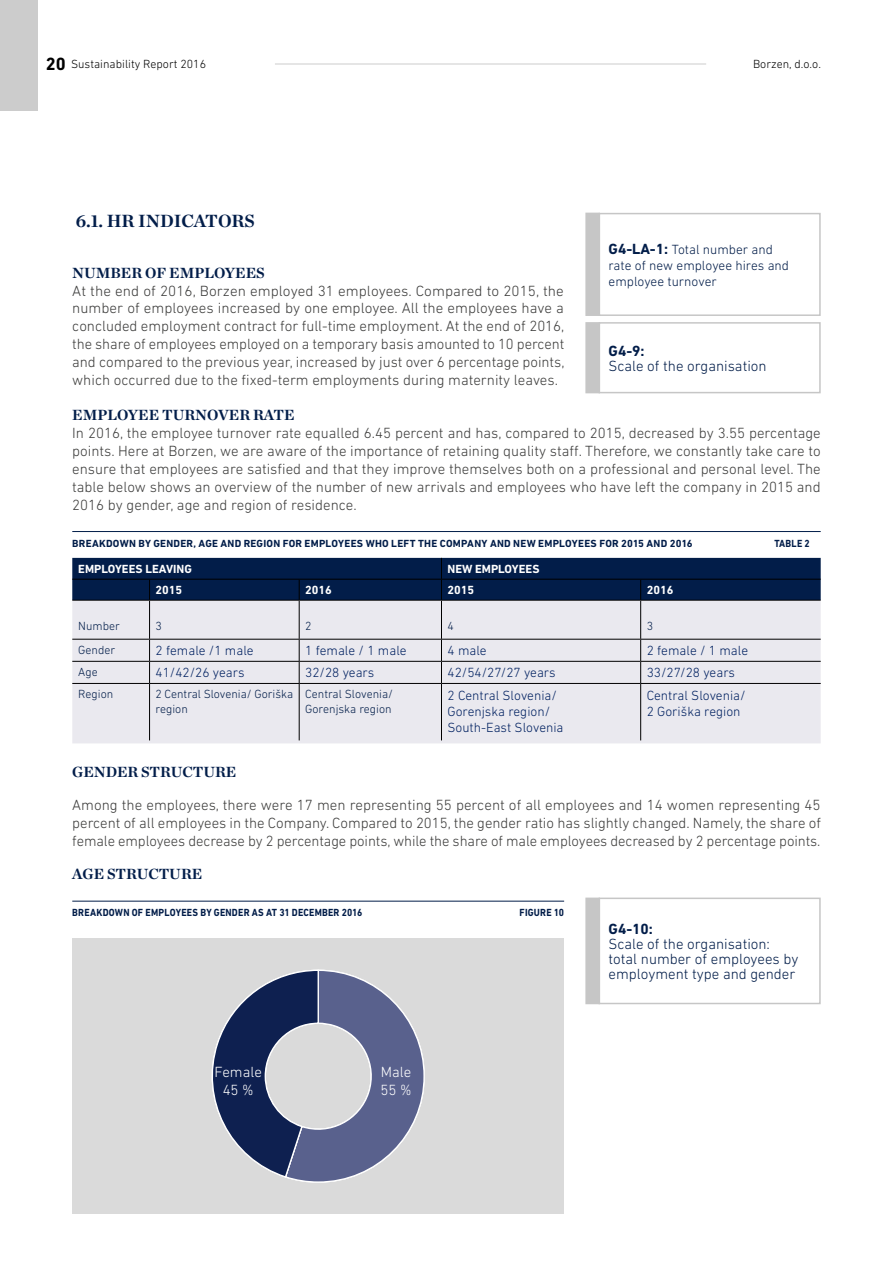
<style>
.page{position:relative;width:893px;height:1263px;background:#fff}
.page>*{position:absolute;margin:0;border:0;box-sizing:border-box;transform-origin:0 0}
.t1{font:700 18px "Chronicle Deck";color:#021d49}
.t2{font:300 15px/18px "DIN Next LT Pro";color:#3c3c3b;text-align:justify}
.t3{font:300 15px/15px "DIN Next LT Pro";color:#021d49}
.t4{font:700 15px "Chronicle Deck";color:#021d49}
.t5{font:300 15px/18px "DIN Next LT Pro";color:#fff;text-align:center}
.t6{font:700 15px "DIN Next LT Pro";color:#021d49}
.t7{font:300 13.5px/16.2px "DIN Next LT Pro";color:#002060}
.t8{font:300 13.5px/16.2px "DIN Next LT Pro";color:#021d49}
.t9{font:300 12px/14.4px "DIN Next LT Pro";color:#021d49}
.t10{font:700 12px "DIN Next LT Pro";color:#fff}
.t11{font:300 12px "DIN Next LT Pro";color:#000}
.t12{font:700 10.5px "DIN Next LT Pro";letter-spacing:.02em;color:#021d49}
.t13{font:700 10.5px "DIN Next LT Pro";letter-spacing:.02em;color:#021d49;scale:.9 1}
.s1{font-weight:700;font-size:18px}
.s2{font-weight:700;font-size:15px}
</style>
<div class="page">
<div style="left:0;top:0;width:38px;height:111px;background:#ccc"></div>
<hr style="left:275px;top:64px;width:431px;height:1px;background:#ccc">
<div style="left:599px;top:322px;width:222px;height:71px;border:2px solid #c6c6c6"></div>
<div style="left:585px;top:322px;width:15px;height:71px;background:#c6c6c6;border:2px solid #c6c6c6"></div>
<div style="left:599px;top:897px;width:222px;height:107px;border:2px solid #c6c6c6"></div>
<div style="left:585px;top:897px;width:15px;height:107px;background:#c6c6c6;border:2px solid #c6c6c6"></div>
<div style="left:599px;top:213px;width:222px;height:103px;border:2px solid #c6c6c6"></div>
<div style="left:585px;top:213px;width:15px;height:103px;background:#c6c6c6;border:2px solid #c6c6c6"></div>
<div style="left:72px;top:601px;width:749px;height:142px;background:#eae9ef"></div>
<svg style="left:72px;top:558px;width:749px;height:42px;background:#021c46"></svg>
<hr style="left:72px;top:600px;width:78px;height:1px;background:#000">
<hr style="left:150px;top:600px;width:149px;height:1px;background:#000">
<hr style="left:149px;top:600px;width:1px;height:39px;background:#000">
<hr style="left:299px;top:600px;width:142px;height:1px;background:#000">
<hr style="left:299px;top:600px;width:1px;height:39px;background:#000">
<hr style="left:441px;top:600px;width:200px;height:1px;background:#000">
<hr style="left:441px;top:600px;width:1px;height:39px;background:#000">
<hr style="left:641px;top:600px;width:180px;height:1px;background:#000">
<hr style="left:640px;top:600px;width:1px;height:39px;background:#000">
<hr style="left:72px;top:639px;width:78px;height:1px;background:#000">
<hr style="left:150px;top:639px;width:149px;height:1px;background:#000">
<hr style="left:299px;top:639px;width:142px;height:1px;background:#000">
<hr style="left:441px;top:639px;width:200px;height:1px;background:#000">
<hr style="left:641px;top:639px;width:180px;height:1px;background:#000">
<hr style="left:72px;top:661px;width:78px;height:1px;background:#000">
<hr style="left:150px;top:661px;width:149px;height:1px;background:#000">
<svg style="left:149px;top:639px;width:1px;height:44px"></svg>
<hr style="left:299px;top:661px;width:142px;height:1px;background:#000">
<svg style="left:299px;top:639px;width:1px;height:44px"></svg>
<hr style="left:441px;top:661px;width:200px;height:1px;background:#000">
<svg style="left:441px;top:639px;width:1px;height:44px"></svg>
<hr style="left:641px;top:661px;width:180px;height:1px;background:#000">
<svg style="left:640px;top:639px;width:1px;height:44px"></svg>
<hr style="left:72px;top:683px;width:78px;height:1px;background:#000">
<hr style="left:150px;top:683px;width:149px;height:1px;background:#000">
<hr style="left:149px;top:684px;width:1px;height:56px;background:#000">
<hr style="left:299px;top:683px;width:142px;height:1px;background:#000">
<hr style="left:299px;top:684px;width:1px;height:56px;background:#000">
<hr style="left:441px;top:683px;width:200px;height:1px;background:#000">
<hr style="left:441px;top:684px;width:1px;height:56px;background:#000">
<hr style="left:641px;top:683px;width:180px;height:1px;background:#000">
<hr style="left:640px;top:684px;width:1px;height:56px;background:#000">
<hr style="left:72px;top:531px;width:749px;height:1px;background:#021d49">
<hr style="left:72px;top:901px;width:492px;height:1px;background:#021d49">
<div style="left:72px;top:938px;width:492px;height:276px;background:#dadada"></div>
<svg style="left:211px;top:969px;width:214px;height:214px"></svg>
<p class="t11" style="left:46px;top:57px;width:162px"><span class="s1">20</span> Sustainability Report 2016</p>
<p class="t11" style="left:753px;top:57px;width:69px">Borzen, d.o.o.</p>
<p class="t1" style="left:76px;top:206px;width:181px">6.1. HR INDICATORS</p>
<p class="t4" style="left:72px;top:261px;width:194px">NUMBER OF EMPLOYEES</p>
<p class="t2" style="left:72px;top:281px;width:494px">At the end of 2016, Borzen employed 31 employees. Compared to 2015, the number of employees increased by one employee. All the employees have a concluded employment contract for full-time employment. At the end of 2016, the share of employees employed on a temporary basis amounted to 10 percent and compared to the previous year, increased by just over 6 percentage points, which occurred due to the fixed-term employments during maternity leaves.</p>
<p class="t8" style="left:609px;top:241px;width:182px"><span class="s2">G4-LA-1:</span> Total number and rate of new employee hires and employee turnover</p>
<p class="t6" style="left:609px;top:342px;width:38px">G4-9:</p>
<p class="t3" style="left:609px;top:358px;width:160px">Scale of the organisation</p>
<p class="t4" style="left:72px;top:403px;width:224px">EMPLOYEE TURNOVER RATE</p>
<p class="t2" style="left:72px;top:424px;width:750px">In 2016, the employee turnover rate equalled 6.45 percent and has, compared to 2015, decreased by 3.55 percentage points. Here at Borzen, we are aware of the importance of retaining quality staff. Therefore, we constantly take care to ensure that employees are satisfied and that they improve themselves both on a professional and personal level. The table below shows an overview of the number of new arrivals and employees who have left the company in 2015 and 2016 by gender, age and region of residence.</p>
<p class="t12" style="left:72px;top:537px;width:622px">BREAKDOWN BY GENDER, AGE AND REGION FOR EMPLOYEES WHO LEFT THE COMPANY AND NEW EMPLOYEES FOR 2015 AND 2016</p>
<p class="t13" style="left:774px;top:537px;width:41px">TABLE 2</p>
<p class="t10" style="left:78px;top:562px;width:115px">EMPLOYEES LEAVING</p>
<p class="t10" style="left:447px;top:562px;width:93px">NEW EMPLOYEES</p>
<p class="t10" style="left:156px;top:583px;width:28px">2015</p>
<p class="t10" style="left:305px;top:583px;width:28px">2016</p>
<p class="t10" style="left:447px;top:583px;width:28px">2015</p>
<p class="t10" style="left:647px;top:583px;width:28px">2016</p>
<p class="t9" style="left:78px;top:618px;width:43px">Number</p>
<p class="t9" style="left:156px;top:618px;width:8px">3</p>
<p class="t9" style="left:305px;top:618px;width:8px">2</p>
<p class="t9" style="left:447px;top:618px;width:8px">4</p>
<p class="t9" style="left:647px;top:618px;width:8px">3</p>
<p class="t9" style="left:78px;top:643px;width:38px">Gender</p>
<p class="t7" style="left:156px;top:642px;width:100px">2 female /1 male</p>
<p class="t7" style="left:305px;top:642px;width:103px">1 female / 1 male</p>
<p class="t7" style="left:447px;top:642px;width:41px">4 male</p>
<p class="t7" style="left:647px;top:642px;width:103px">2 female / 1 male</p>
<p class="t9" style="left:78px;top:665px;width:21px">Age</p>
<p class="t7" style="left:156px;top:665px;width:91px">41/42/26 years</p>
<p class="t7" style="left:305px;top:665px;width:71px">32/28 years</p>
<p class="t7" style="left:447px;top:665px;width:110px">42/54/27/27 years</p>
<p class="t7" style="left:647px;top:665px;width:90px">33/27/28 years</p>
<p class="t9" style="left:78px;top:687px;width:37px">Region</p>
<p class="t9" style="left:156px;top:687px;width:139px">2 Central Slovenia/ Goriška region</p>
<p class="t9" style="left:305px;top:687px;width:89px">Central Slovenia/<br>Gorenjska region</p>
<p class="t7" style="left:447px;top:687px;width:118px">2 Central Slovenia/<br>Gorenjska region/<br>South-East Slovenia</p>
<p class="t7" style="left:647px;top:687px;width:100px">Central Slovenia/<br>2 Goriška region</p>
<p class="t4" style="left:72px;top:760px;width:166px">GENDER STRUCTURE</p>
<p class="t2" style="left:72px;top:796px;width:750px">Among the employees, there were 17 men representing 55 percent of all employees and 14 women representing 45 percent of all employees in the Company. Compared to 2015, the gender ratio has slightly changed. Namely, the share of female employees decrease by 2 percentage points, while the share of male employees decreased by 2 percentage points.</p>
<p class="t4" style="left:72px;top:862px;width:132px">AGE STRUCTURE</p>
<p class="t13" style="left:72px;top:907px;width:324px">BREAKDOWN OF EMPLOYEES BY GENDER AS AT 31 DECEMBER 2016</p>
<p class="t13" style="left:520px;top:907px;width:51px">FIGURE 10</p>
<p class="t5" style="left:215px;top:1062px;width:49px">Female<br>45 %</p>
<p class="t5" style="left:380px;top:1062px;width:33px;text-align:left">Male<br>55 %</p>
<p class="t6" style="left:609px;top:920px;width:46px">G4-10:</p>
<p class="t3" style="left:609px;top:936px;width:191px">Scale of the organisation: total number of employees by employment type and gender</p>
</div>
